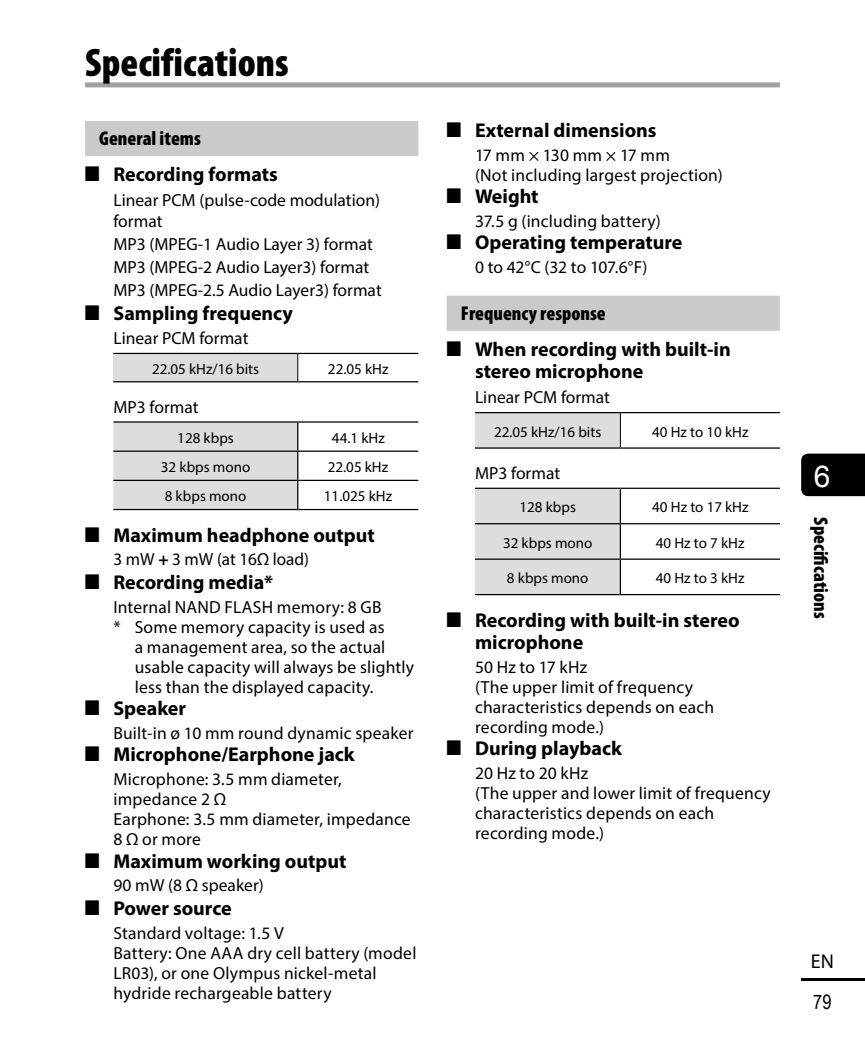
<style>
.page{position:relative;width:865px;height:1049px;background:#fff}
.page>*{position:absolute;margin:0;border:0;box-sizing:border-box;transform-origin:0 0}
.t1{font:900 condensed 40px "Myriad Pro";color:#000}
.t2{font:30px "Arial";color:#fff}
.t3{font:700 20px/35.5px "Myriad Pro";color:#000}
.t4{font:900 condensed 20px "Myriad Pro";color:#000}
.t5{font:20px "Arial Narrow";color:#000}
.t6{font:20px "Myriad Pro";color:#000}
.t7{font:17.5px/20px "Myriad Pro";letter-spacing:.01em;color:#000}
.t8{font:17.5px "Myriad Pro";letter-spacing:-.015em;color:#000}
.t9{font:15px "Myriad Pro";color:#000}
.s1{font-weight:900;font-stretch:condensed}
.s2{font-family:"AP Yakumono";font-weight:400}
.s3{font-weight:700}
</style>
<div class="page">
<div style="left:801px;top:454px;width:64px;height:42px;background:#000"></div>
<hr style="left:801px;top:978px;width:64px;height:3px;background:#000">
<div style="left:85px;top:121px;width:333px;height:35px;background:#c9caca"></div>
<div style="left:113px;top:353px;width:185px;height:29px;background:#dcdddd"></div>
<hr style="left:113px;top:353px;width:185px;height:1px;background:#000">
<hr style="left:298px;top:353px;width:120px;height:1px;background:#000">
<hr style="left:113px;top:381px;width:185px;height:1px;background:#000">
<hr style="left:298px;top:381px;width:120px;height:1px;background:#000">
<svg style="left:297px;top:354px;width:1px;height:27px"></svg>
<div style="left:113px;top:423px;width:185px;height:86px;background:#dcdddd"></div>
<hr style="left:113px;top:421px;width:185px;height:2px;background:#000">
<hr style="left:298px;top:421px;width:120px;height:2px;background:#000">
<hr style="left:113px;top:480px;width:185px;height:1px;background:#000">
<hr style="left:298px;top:480px;width:120px;height:1px;background:#000">
<hr style="left:113px;top:450px;width:185px;height:2px;background:#000">
<hr style="left:298px;top:450px;width:120px;height:2px;background:#000">
<hr style="left:113px;top:509px;width:184px;height:1px;background:#000">
<hr style="left:297px;top:509px;width:121px;height:1px;background:#000">
<div style="left:85px;top:82px;width:695px;height:5px;background:#9fa0a0"></div>
<div style="left:446px;top:296px;width:334px;height:35px;background:#c9caca"></div>
<div style="left:475px;top:413px;width:145px;height:35px;background:#dcdddd"></div>
<hr style="left:475px;top:412px;width:145px;height:1px;background:#000">
<hr style="left:620px;top:412px;width:160px;height:1px;background:#000">
<hr style="left:475px;top:447px;width:145px;height:2px;background:#000">
<hr style="left:620px;top:447px;width:160px;height:2px;background:#000">
<hr style="left:620px;top:413px;width:1px;height:34px;background:#000">
<div style="left:475px;top:489px;width:144px;height:105px;background:#dcdddd"></div>
<hr style="left:619px;top:489px;width:2px;height:34px;background:#000">
<hr style="left:619px;top:524px;width:2px;height:34px;background:#000">
<hr style="left:619px;top:560px;width:2px;height:34px;background:#000">
<hr style="left:475px;top:488px;width:145px;height:1px;background:#000">
<hr style="left:620px;top:488px;width:160px;height:1px;background:#000">
<hr style="left:475px;top:558px;width:145px;height:2px;background:#000">
<hr style="left:620px;top:558px;width:160px;height:2px;background:#000">
<hr style="left:475px;top:523px;width:146px;height:1px;background:#000">
<hr style="left:475px;top:594px;width:144px;height:1px;background:#000">
<hr style="left:621px;top:523px;width:159px;height:1px;background:#000">
<hr style="left:619px;top:594px;width:161px;height:1px;background:#000">
<h1 class="t1" style="left:85px;top:37px;width:205px">Specifications</h1>
<p class="t3" style="left:85px;top:120px;width:194px;text-indent:14px"><span class="s1">General items<br></span><span class="s2">4</span> Recording formats</p>
<p class="t7" style="left:113px;top:189px;width:268px;line-height:21.2px">Linear PCM (pulse-code modulation) format</p>
<p class="t7" style="left:113px;top:232px;width:270px;line-height:23px">MP3 (MPEG-1 Audio Layer 3) format<br>MP3 (MPEG-2 Audio Layer3) format<br>MP3 (MPEG-2.5 Audio Layer3) format</p>
<p class="t3" style="left:85px;top:295px;width:209px"><span class="s2">4</span> Sampling frequency</p>
<p class="t7" style="left:113px;top:328px;width:136px">Linear PCM format</p>
<p class="t9" style="left:152px;top:360px;width:109px">22.05 kHz/16 bits</p>
<p class="t9" style="left:328px;top:360px;width:62px">22.05 kHz</p>
<p class="t7" style="left:113px;top:396px;width:87px">MP3 format</p>
<p class="t9" style="left:177px;top:429px;width:58px">128 kbps</p>
<p class="t9" style="left:332px;top:429px;width:54px">44.1 kHz</p>
<p class="t9" style="left:161px;top:458px;width:91px">32 kbps mono</p>
<p class="t9" style="left:328px;top:458px;width:62px">22.05 kHz</p>
<p class="t9" style="left:165px;top:487px;width:83px">8 kbps mono</p>
<p class="t9" style="left:324px;top:487px;width:70px">11.025 kHz</p>
<p class="t3" style="left:85px;top:516px;width:291px"><span class="s2">4</span> Maximum headphone output</p>
<p class="t7" style="left:113px;top:549px;width:197px">3 mW <span class="s3">+</span> 3 mW (at 16Ω load)</p>
<p class="t3" style="left:85px;top:564px;width:190px"><span class="s2">4</span> Recording media*</p>
<p class="t7" style="left:113px;top:597px;width:270px">Internal NAND FLASH memory: 8 GB</p>
<p class="t7" style="left:113px;top:617px;width:273px">* Some memory capacity is used as</p>
<p class="t7" style="left:135px;top:637px;width:252px">a management area, so the actual</p>
<p class="t7" style="left:135px;top:657px;width:281px">usable capacity will always be slightly</p>
<p class="t7" style="left:135px;top:677px;width:240px">less than the displayed capacity.</p>
<p class="t3" style="left:85px;top:690px;width:103px"><span class="s2">4</span> Speaker</p>
<p class="t7" style="left:113px;top:723px;width:301px">Built-in ø 10 mm round dynamic speaker</p>
<p class="t3" style="left:85px;top:736px;width:271px"><span class="s2">4</span> Microphone/Earphone jack</p>
<p class="t7" style="left:113px;top:769px;width:299px">Microphone: 3.5 mm diameter, impedance 2 Ω<br>Earphone: 3.5 mm diameter, impedance<br>8 Ω or more</p>
<p class="t3" style="left:85px;top:842px;width:263px"><span class="s2">4</span> Maximum working output</p>
<p class="t7" style="left:113px;top:875px;width:152px">90 mW (8 Ω speaker)</p>
<p class="t3" style="left:85px;top:890px;width:148px"><span class="s2">4</span> Power source</p>
<p class="t7" style="left:113px;top:923px;width:304px">Standard voltage: 1.5 V<br>Battery: One AAA dry cell battery (model<br>LR03), or one Olympus nickel-metal hydride rechargeable battery</p>
<p class="t3" style="left:446px;top:112px;width:211px"><span class="s2">4</span> External dimensions</p>
<p class="t7" style="left:475px;top:145px;width:249px">17 mm × 130 mm × 17 mm<br>(Not including largest projection)</p>
<p class="t3" style="left:446px;top:178px;width:93px"><span class="s2">4</span> Weight</p>
<p class="t7" style="left:475px;top:211px;width:187px">37.5 g (including battery)</p>
<p class="t3" style="left:446px;top:224px;width:237px"><span class="s2">4</span> Operating temperature</p>
<p class="t8" style="left:475px;top:256px;width:174px">0 to 42°C (32 to 107.6°F)</p>
<p class="t3" style="left:446px;top:295px;width:285px;text-indent:14px"><span class="s1">Frequency response<br></span><span class="s2">4</span> When recording with built-in</p>
<p class="t3" style="left:475px;top:353px;width:170px">stereo microphone</p>
<p class="t7" style="left:475px;top:387px;width:136px">Linear PCM format</p>
<p class="t9" style="left:494px;top:422px;width:109px">22.05 kHz/16 bits</p>
<p class="t9" style="left:652px;top:422px;width:98px">40 Hz to 10 kHz</p>
<p class="t7" style="left:475px;top:463px;width:87px">MP3 format</p>
<p class="t9" style="left:519px;top:498px;width:58px">128 kbps</p>
<p class="t9" style="left:652px;top:498px;width:98px">40 Hz to 17 kHz</p>
<p class="t9" style="left:503px;top:533px;width:91px">32 kbps mono</p>
<p class="t9" style="left:655px;top:533px;width:90px">40 Hz to 7 kHz</p>
<p class="t9" style="left:507px;top:569px;width:83px">8 kbps mono</p>
<p class="t9" style="left:655px;top:569px;width:90px">40 Hz to 3 kHz</p>
<p class="t3" style="left:475px;top:608px;width:266px;line-height:22.5px;text-indent:-28px"><span class="s2">4</span> Recording with built-in stereo microphone</p>
<p class="t7" style="left:475px;top:656px;width:240px">50 Hz to 17 kHz<br>(The upper limit of frequency characteristics depends on each recording mode.)</p>
<p class="t3" style="left:446px;top:730px;width:177px"><span class="s2">4</span> During playback</p>
<p class="t7" style="left:475px;top:762px;width:297px">20 Hz to 20 kHz<br>(The upper and lower limit of frequency characteristics depends on each recording mode.)</p>
<h2 class="t2" style="left:814px;top:456px;width:18px">6</h2>
<p class="t4" style="left:833px;top:517px;width:103px;rotate:90deg">Specifications</p>
<p class="t6" style="left:811px;top:948px;width:25px">EN</p>
<p class="t5" style="left:813px;top:988px;width:20px">79</p>
</div>
